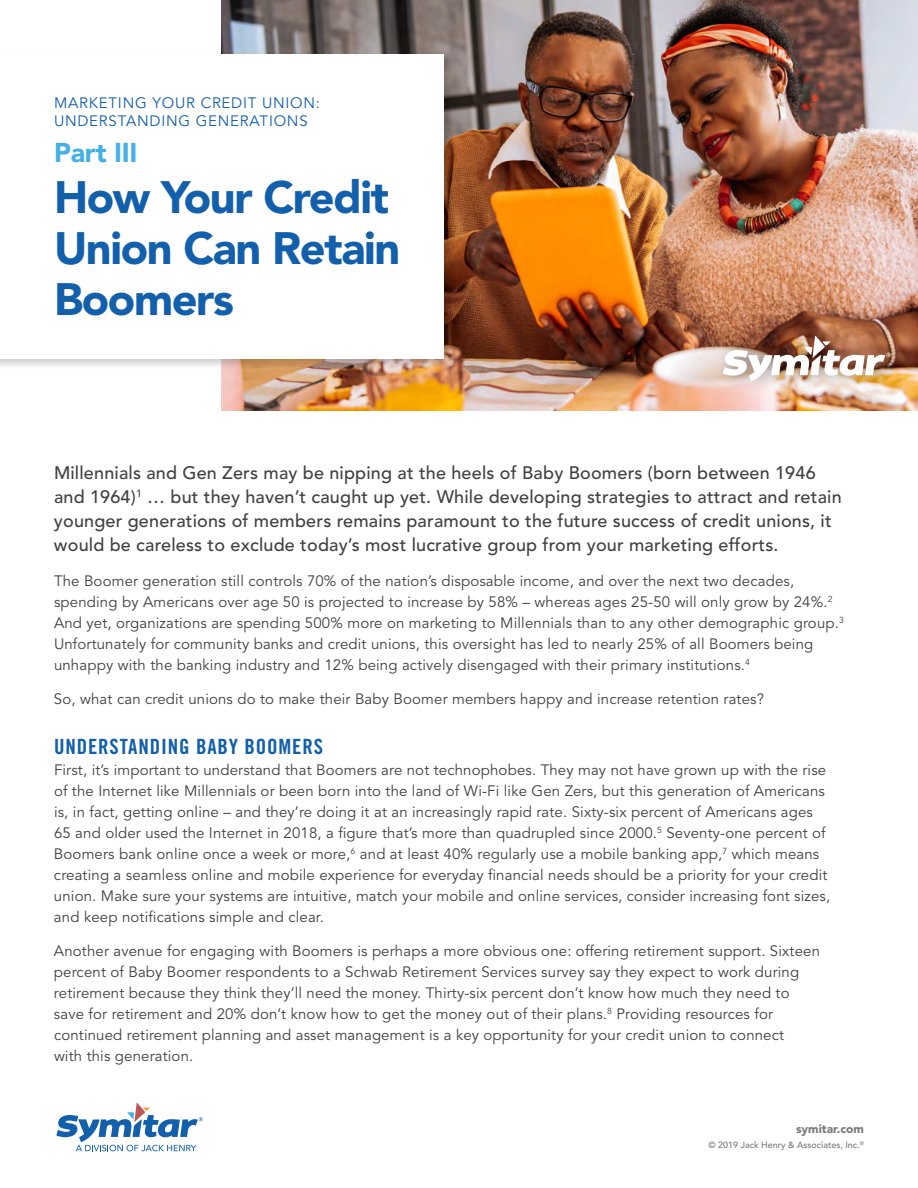
<style>
.page{position:relative;width:918px;height:1188px;background:#fff}
.page>*{position:absolute;margin:0;border:0;box-sizing:border-box;transform-origin:0 0}
.HEADLINE{font:900 45px/51px "Avenir LT Std";letter-spacing:-.03em;color:#125fab}
.HEADLINE-2{font:900 27px "Avenir LT Std";letter-spacing:-.01em;color:#46b0e4}
.t1{font:21px "Trade Gothic LT Std Bd Cn 20";letter-spacing:.04em;color:#125fab}
.t2{font:500 18px/24px "Avenir LT Std";letter-spacing:.01em;color:#414042}
.t3{font:15px/21px "Avenir LT Std";letter-spacing:.01em;color:#414042}
.HEADLINE-3{font:15px/18px "Avenir LT Std";letter-spacing:.05em;color:#125fab}
.t4{font:900 12px "Avenir LT Std";color:#78777a}
.t5{font:500 9px "Avenir LT Std";color:#78777a}
</style>
<div class="page">
<svg style="left:56px;top:1102px;width:147px;height:49px"></svg>
<img style="left:222px;top:0;width:696px;height:410px">
<div style="left:0;top:51px;width:456px;height:320px;background:#000;opacity:.2"></div>
<div style="left:0;top:54px;width:444px;height:304px;background:#fff"></div>
<div style="left:716px;top:323px;width:195px;height:72px;background:#000;opacity:.4"></div>
<img style="left:723px;top:335px;width:168px;height:46px">
<p class="HEADLINE-3" style="left:54px;top:94px;width:268px">MARKETING YOUR CREDIT UNION:<br>UNDERSTANDING GENERATIONS</p>
<p class="HEADLINE-2" style="left:54px;top:136px;width:85px">Part III</p>
<p class="HEADLINE" style="left:54px;top:171px;width:348px">How Your Credit<br>Union Can Retain<br>Boomers</p>
<p class="t2" style="left:54px;top:461px;width:789px">Millennials and Gen Zers may be nipping at the heels of Baby Boomers (born between 1946 and 1964)<sup>1</sup> … but they haven’t caught up yet. While developing strategies to attract and retain younger generations of members remains paramount to the future success of credit unions, it would be careless to exclude today’s most lucrative group from your marketing efforts.</p>
<p class="t3" style="left:54px;top:570px;width:791px">The Boomer generation still controls 70% of the nation’s disposable income, and over the next two decades, spending by Americans over age 50 is projected to increase by 58% – whereas ages 25-50 will only grow by 24%.<sup>2<br></sup>And yet, organizations are spending 500% more on marketing to Millennials than to any other demographic group.<sup>3<br></sup>Unfortunately for community banks and credit unions, this oversight has led to nearly 25% of all Boomers being unhappy with the banking industry and 12% being actively disengaged with their primary institutions.<sup>4</sup></p>
<p class="t3" style="left:54px;top:689px;width:712px">So, what can credit unions do to make their Baby Boomer members happy and increase retention rates?</p>
<p class="t1" style="left:54px;top:733px;width:271px">UNDERSTANDING BABY BOOMERS</p>
<p class="t3" style="left:54px;top:759px;width:778px">First, it’s important to understand that Boomers are not technophobes. They may not have grown up with the rise of the Internet like Millennials or been born into the land of Wi-Fi like Gen Zers, but this generation of Americans is, in fact, getting online – and they’re doing it at an increasingly rapid rate. Sixty-six percent of Americans ages 65 and older used the Internet in 2018, a figure that’s more than quadrupled since 2000.<sup>5</sup> Seventy-one percent of Boomers bank online once a week or more,<sup>6</sup> and at least 40% regularly use a mobile banking app,<sup>7</sup> which means creating a seamless online and mobile experience for everyday financial needs should be a priority for your credit union. Make sure your systems are intuitive, match your mobile and online services, consider increasing font sizes, and keep notifications simple and clear.</p>
<p class="t3" style="left:54px;top:941px;width:768px">Another avenue for engaging with Boomers is perhaps a more obvious one: offering retirement support. Sixteen percent of Baby Boomer respondents to a Schwab Retirement Services survey say they expect to work during retirement because they think they’ll need the money. Thirty-six percent don’t know how much they need to save for retirement and 20% don’t know how to get the money out of their plans.<sup>8</sup> Providing resources for continued retirement planning and asset management is a key opportunity for your credit union to connect<br>with this generation.</p>
<p class="t4" style="left:796px;top:1122px;width:69px">symitar.com</p>
<p class="t5" style="left:709px;top:1140px;width:157px">© 2019 Jack Henry &amp; Associates, Inc.<sup>®</sup></p>
</div>
